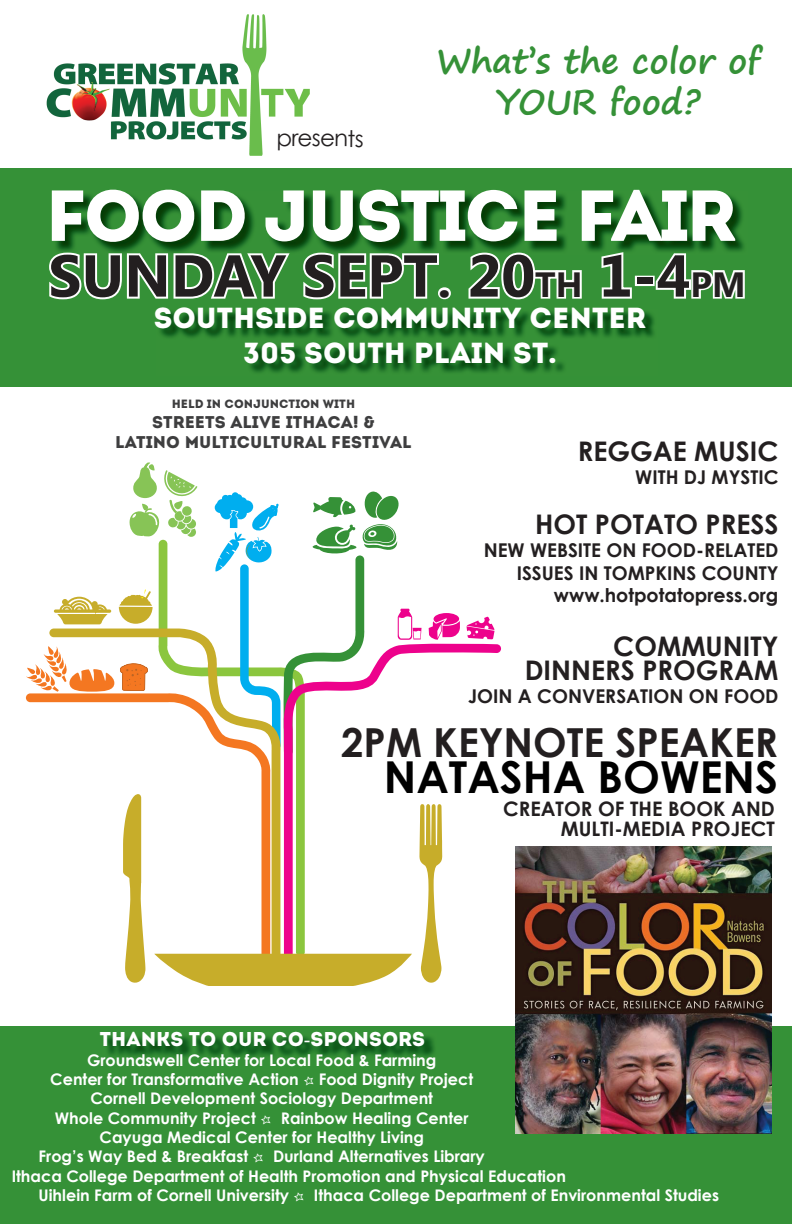
<style>
.page{position:relative;width:792px;height:1224px;background:#fff}
.page>*{position:absolute;margin:0;border:0;box-sizing:border-box;transform-origin:0 0}
.t1{font:72px "Intro";letter-spacing:-.04em;color:#fff}
.t2{font:700 59px "Segoe UI";color:#231f20}
.t3{font:700 44px "Century Gothic";color:#000}
.t4{font:700 40px "Century Gothic";color:#231f20}
.t5{font:700 34px/40.8px "Segoe Print";color:#359137;text-align:center}
.t6{font:29px/35px "Intro";color:#fff;text-align:center}
.t7{font:700 27px/24px "Century Gothic";color:#231f20;text-align:right}
.t8{font:23px "Century Gothic";letter-spacing:-.04em;color:#231f20}
.t9{font:700 20px/20px "Century Gothic";color:#231f20;text-align:right}
.t10{font:20px "Intro";color:#fff}
.t11{font:700 19px/22.8px "Century Gothic";color:#231f20;text-align:right}
.t12{font:17px/20.4px "Intro";color:#3e3e3f;text-align:center}
.t13{font:700 16px/19.2px "Century Gothic";color:#fff;text-align:center}
.t14{font:12px "Intro";color:#3e3e3f}
.s1{font-size:49px}
.s2{font-size:35px}
.s3{font-family:"Iskoola Pota"}
.s4{font-family:"Nexa Rust Extras Free";font-weight:400}
</style>
<div class="page">
<img style="left:46px;top:14px;width:263px;height:141px">
<div style="left:0;top:168px;width:792px;height:219px;background:#359137"></div>
<img style="left:56px;top:193px;width:688px;height:59px">
<svg style="left:49px;top:250px;width:244px;height:50px"></svg>
<svg style="left:300px;top:250px;width:153px;height:50px"></svg>
<svg style="left:465px;top:250px;width:119px;height:50px"></svg>
<svg style="left:600px;top:250px;width:34px;height:49px"></svg>
<div style="left:635px;top:276px;width:20px;height:10px;border:4px solid #fff"></div>
<svg style="left:654px;top:251px;width:91px;height:48px"></svg>
<img style="left:159px;top:311px;width:495px;height:62px">
<svg style="left:158px;top:540px;width:10px;height:88px"></svg>
<svg style="left:26px;top:646px;width:23px;height:45px"></svg>
<svg style="left:119px;top:589px;width:34px;height:35px"></svg>
<svg style="left:129px;top:463px;width:68px;height:74px"></svg>
<svg style="left:429px;top:613px;width:31px;height:27px"></svg>
<svg style="left:215px;top:491px;width:207px;height:151px"></svg>
<svg style="left:282px;top:642px;width:219px;height:312px"></svg>
<svg style="left:467px;top:617px;width:28px;height:22px"></svg>
<svg style="left:54px;top:597px;width:57px;height:27px"></svg>
<svg style="left:163px;top:954px;width:249px;height:32px"></svg>
<svg style="left:419px;top:803px;width:23px;height:180px"></svg>
<svg style="left:125px;top:962px;width:21px;height:21px"></svg>
<div style="left:0;top:1027px;width:792px;height:197px;background:#359137"></div>
<img style="left:105px;top:1036px;width:330px;height:21px">
<svg style="left:49px;top:628px;width:233px;height:334px"></svg>
<img style="left:516px;top:846px;width:256px;height:288px">
<h3 class="t8" style="left:276px;top:122px;width:89px">presents</h3>
<h3 class="t5" style="left:437px;top:39px;width:325px">What’s the color of<br>YOUR food?</h3>
<h1 class="t1" style="left:45px;top:173px;width:693px">FOOD JUSTICE FAIR</h1>
<h2 class="t2" style="left:48px;top:234px;width:699px">SUNDAY SEPT<span class="s1">.</span> 20<span class="s2">TH</span> 1-4<span class="s2">PM</span></h2>
<h3 class="t6" style="left:154px;top:300px;width:494px">SOUTHSIDE COMMUNITY CENTER<br>305 SOUTH PLAIN ST.</h3>
<p class="t14" style="left:172px;top:396px;width:185px">HELD IN CONJUNCTION WITH</p>
<p class="t12" style="left:115px;top:412px;width:298px">STREETS ALIVE ITHACA! &amp;<br>LATINO MULTICULTURAL FESTIVAL</p>
<h3 class="t7" style="left:578px;top:438px;width:202px">REGGAE MUSIC</h3>
<p class="t11" style="left:635px;top:464px;width:145px">WITH DJ MYSTIC</p>
<h3 class="t7" style="left:535px;top:511px;width:245px">HOT POTATO PRESS</h3>
<p class="t11" style="left:484px;top:538px;width:296px">NEW WEBSITE ON FOOD-RELATED<br>ISSUES IN TOMPKINS COUNTY www.hotpotatopress.org</p>
<h3 class="t7" style="left:525px;top:633px;width:255px">COMMUNITY<br>DINNERS PROGRAM</h3>
<p class="t11" style="left:468px;top:684px;width:312px">JOIN A CONVERSATION ON FOOD</p>
<h3 class="t4" style="left:341px;top:712px;width:438px">2PM KEYNOTE SPEAKER</h3>
<h3 class="t3" style="left:384px;top:744px;width:396px">NATASHA BOWENS</h3>
<p class="t9" style="left:503px;top:798px;width:273px">CREATOR OF THE BOOK AND<br>MULTI-MEDIA PROJECT</p>
<p class="t10" style="left:100px;top:1027px;width:327px">THANKS TO OUR CO<span class="s3">-</span>SPONSORS</p>
<p class="t13" style="left:39px;top:1050px;width:448px">Groundswell Center for Local Food &amp; Farming<br>Center for Transformative Action <span class="s4">Y</span> Food Dignity Project Cornell Development Sociology Department<br>Whole Community Project <span class="s4">Y</span> Rainbow Healing Center Cayuga Medical Center for Healthy Living<br>Frog’s Way Bed &amp; Breakfast <span class="s4">Y</span> Durland Alternatives Library</p>
<p class="t13" style="left:39px;top:1166px;width:682px;text-align:left;text-indent:-27px">Ithaca College Department of Health Promotion and Physical Education<br>Uihlein Farm of Cornell University <span class="s4">Y</span> Ithaca College Department of Environmental Studies</p>
</div>
